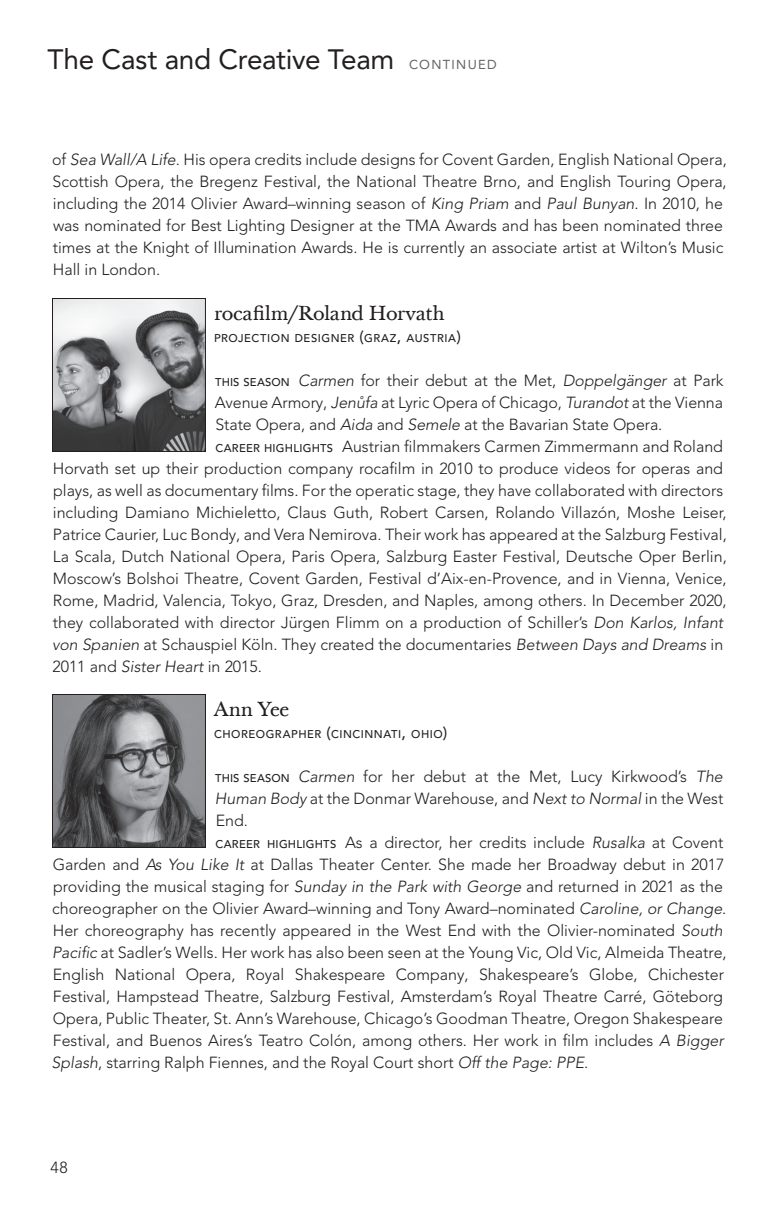
<style>
.page{position:relative;width:774px;height:1224px;background:#fff}
.page>*{position:absolute;margin:0;border:0;box-sizing:border-box;transform-origin:0 0}
.t1{font:28px "Avenir LT Pro";letter-spacing:-.01em;color:#231f20}
.t2{font:20px "Baskerville Ten";letter-spacing:-.01em;color:#231f20}
.t3{font:300 16px/22px "Avenir LT Pro";color:#231f20}
.t4{font:500 11.2px "Avenir LT Pro";letter-spacing:.05em;color:#231f20}
.s1{font-size:13px;color:#636366}
.s2{font-style:italic}
.s3{font-size:16px}
.s4{font-weight:500;font-size:11.2px}
</style>
<div class="page">
<img style="left:54px;top:300px;width:150px;height:150px">
<div style="left:52px;top:298px;width:154px;height:154px;border:1px solid #231f20"></div>
<img style="left:54px;top:696px;width:150px;height:150px">
<div style="left:52px;top:694px;width:154px;height:154px;border:1px solid #231f20"></div>
<h1 class="t1" style="left:48px;top:42px;width:451px">The Cast and Creative Team <span class="s1">CONTINUED</span></h1>
<p class="t3" style="left:52px;top:149px;width:676px">of <span class="s2">Sea Wall/A Life</span>. His opera credits include designs for Covent Garden, English National Opera, Scottish Opera, the Bregenz Festival, the National Theatre Brno, and English Touring Opera, including the 2014 Olivier Award–winning season of <span class="s2">King Priam</span> and <span class="s2">Paul Bunyan</span>. In 2010, he was nominated for Best Lighting Designer at the TMA Awards and has been nominated three times at the Knight of Illumination Awards. He is currently an associate artist at Wilton’s Music Hall in London.</p>
<p class="t2" style="left:214px;top:301px;width:232px">rocafilm/Roland Horvath</p>
<p class="t4" style="left:214px;top:331px;width:249px">PROJECTION DESIGNER <span class="s3">(</span>GRAZ<span class="s3">,</span> AUSTRIA<span class="s3">)</span></p>
<p class="t3" style="left:215px;top:370px;width:510px"><span class="s4">THIS SEASON</span> <span class="s2">Carmen</span> for their debut at the Met, <span class="s2">Doppelgänger</span> at Park</p>
<p class="t3" style="left:215px;top:392px;width:510px">Avenue Armory, <span class="s2">Jenůfa</span> at Lyric Opera of Chicago, <span class="s2">Turandot</span> at the Vienna</p>
<p class="t3" style="left:215px;top:414px;width:449px">State Opera, and <span class="s2">Aida</span> and <span class="s2">Semele</span> at the Bavarian State Opera.</p>
<p class="t3" style="left:215px;top:436px;width:509px"><span class="s4">CAREER HIGHLIGHTS</span> Austrian filmmakers Carmen Zimmermann and Roland</p>
<p class="t3" style="left:53px;top:458px;width:672px">Horvath set up their production company rocafilm in 2010 to produce videos for operas and</p>
<p class="t3" style="left:53px;top:480px;width:672px">plays, as well as documentary films. For the operatic stage, they have collaborated with directors</p>
<p class="t3" style="left:53px;top:502px;width:675px">including Damiano Michieletto, Claus Guth, Robert Carsen, Rolando Villazón, Moshe Leiser,</p>
<p class="t3" style="left:53px;top:524px;width:676px">Patrice Caurier, Luc Bondy, and Vera Nemirova. Their work has appeared at the Salzburg Festival,</p>
<p class="t3" style="left:53px;top:546px;width:676px">La Scala, Dutch National Opera, Paris Opera, Salzburg Easter Festival, Deutsche Oper Berlin,</p>
<p class="t3" style="left:53px;top:568px;width:675px">Moscow’s Bolshoi Theatre, Covent Garden, Festival d’Aix-en-Provence, and in Vienna, Venice,</p>
<p class="t3" style="left:53px;top:590px;width:675px">Rome, Madrid, Valencia, Tokyo, Graz, Dresden, and Naples, among others. In December 2020,</p>
<p class="t3" style="left:53px;top:612px;width:672px">they collaborated with director Jürgen Flimm on a production of Schiller’s <span class="s2">Don Karlos, Infant</span></p>
<p class="t3" style="left:52px;top:634px;width:673px"><span class="s2">von Spanien</span> at Schauspiel Köln. They created the documentaries <span class="s2">Between Days and Dreams</span> in</p>
<p class="t3" style="left:52px;top:656px;width:211px">2011 and <span class="s2">Sister Heart</span> in 2015.</p>
<p class="t2" style="left:214px;top:697px;width:77px">Ann Yee</p>
<p class="t4" style="left:214px;top:727px;width:235px">CHOREOGRAPHER <span class="s3">(</span>CINCINNATI<span class="s3">,</span> OHIO<span class="s3">)</span></p>
<p class="t3" style="left:215px;top:766px;width:509px"><span class="s4">THIS SEASON</span> <span class="s2">Carmen</span> for her debut at the Met, Lucy Kirkwood’s <span class="s2">The</span></p>
<p class="t3" style="left:215px;top:788px;width:510px"><span class="s2">Human Body</span> at the Donmar Warehouse, and <span class="s2">Next to Normal</span> in the West</p>
<p class="t3" style="left:216px;top:810px;width:34px">End.</p>
<p class="t3" style="left:215px;top:832px;width:510px"><span class="s4">CAREER HIGHLIGHTS</span> As a director, her credits include <span class="s2">Rusalka</span> at Covent</p>
<p class="t3" style="left:53px;top:854px;width:673px">Garden and <span class="s2">As You Like It</span> at Dallas Theater Center. She made her Broadway debut in 2017</p>
<p class="t3" style="left:53px;top:876px;width:671px">providing the musical staging for <span class="s2">Sunday in the Park with George</span> and returned in 2021 as the</p>
<p class="t3" style="left:52px;top:898px;width:676px">choreographer on the Olivier Award–winning and Tony Award–nominated <span class="s2">Caroline, or Change</span>.</p>
<p class="t3" style="left:53px;top:920px;width:672px">Her choreography has recently appeared in the West End with the Olivier-nominated <span class="s2">South</span></p>
<p class="t3" style="left:52px;top:942px;width:676px"><span class="s2">Pacific</span> at Sadler’s Wells. Her work has also been seen at the Young Vic, Old Vic, Almeida Theatre,</p>
<p class="t3" style="left:53px;top:964px;width:673px">English National Opera, Royal Shakespeare Company, Shakespeare’s Globe, Chichester</p>
<p class="t3" style="left:53px;top:986px;width:672px">Festival, Hampstead Theatre, Salzburg Festival, Amsterdam’s Royal Theatre Carré, Göteborg</p>
<p class="t3" style="left:53px;top:1008px;width:672px">Opera, Public Theater, St. Ann’s Warehouse, Chicago’s Goodman Theatre, Oregon Shakespeare</p>
<p class="t3" style="left:53px;top:1030px;width:672px">Festival, and Buenos Aires’s Teatro Colón, among others. Her work in film includes <span class="s2">A Bigger</span></p>
<p class="t3" style="left:52px;top:1052px;width:538px"><span class="s2">Splash</span>, starring Ralph Fiennes, and the Royal Court short <span class="s2">Off the Page: PPE</span>.</p>
<p class="t3" style="left:51px;top:1156px;width:19px">48</p>
</div>
